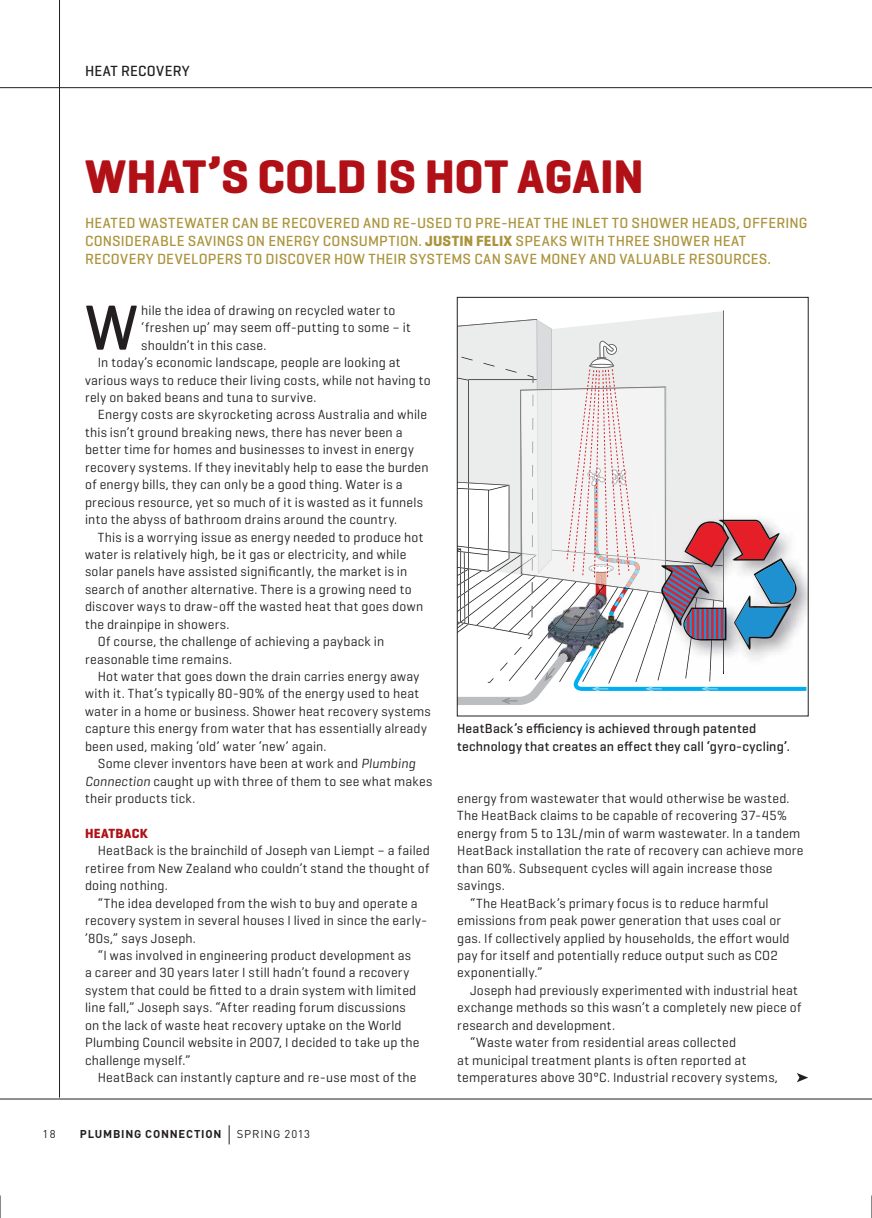
<style>
.page{position:relative;width:872px;height:1218px;background:#fff}
.page>*{position:absolute;margin:0;border:0;box-sizing:border-box;transform-origin:0 0}
.t1{font:500 64.8px "Geogrotesque";color:#231f20}
.t2{font:700 48px "Geogrotesque";color:#b01016}
.t3{font:500 15px/18px "Geogrotesque";letter-spacing:.015em;color:#ab943c}
.t4{font:500 15px "Geogrotesque";letter-spacing:.02em;color:#231f20}
.t5{font:13.5px/17.4px "Geogrotesque";letter-spacing:.02em;color:#231f20}
.t6{font:500 13.5px/17.4px "Geogrotesque";letter-spacing:.02em;color:#231f20}
.t7{font:700 13.5px "Geogrotesque";letter-spacing:.02em;color:#b01016}
.t8{font:700 11.25px "DIN Pro";letter-spacing:.07em;color:#231f20}
.t9{font:11.25px "DIN Pro";letter-spacing:.07em;color:#231f20}
.s1{font-weight:700}
.s2{font-style:italic}
</style>
<div class="page">
<svg style="left:229px;top:1125px;width:1px;height:19px"></svg>
<hr style="left:59px;top:0;width:1px;height:1097px;background:#231f20">
<svg style="left:797px;top:1073px;width:11px;height:9px"></svg>
<hr style="left:0;top:87px;width:872px;height:1px;background:#231f20">
<hr style="left:0;top:1098px;width:872px;height:1px;background:#231f20">
<svg style="left:459px;top:310px;width:347px;height:395px"></svg>
<div style="left:457px;top:297px;width:351px;height:419px;border:1px solid #231f20"></div>
<svg style="left:0;top:1195px;width:1px;height:22px"></svg>
<svg style="left:871px;top:1195px;width:1px;height:22px"></svg>
<p class="t4" style="left:85px;top:64px;width:106px">HEAT RECOVERY</p>
<h2 class="t2" style="left:85px;top:148px;width:560px">WHAT’S COLD IS HOT AGAIN</h2>
<p class="t3" style="left:85px;top:214px;width:724px">HEATED WASTEWATER CAN BE RECOVERED AND RE-USED TO PRE-HEAT THE INLET TO SHOWER HEADS, OFFERING<br>CONSIDERABLE SAVINGS ON ENERGY CONSUMPTION. <span class="s1">JUSTIN FELIX</span> SPEAKS WITH THREE SHOWER HEAT<br>RECOVERY DEVELOPERS TO DISCOVER HOW THEIR SYSTEMS CAN SAVE MONEY AND VALUABLE RESOURCES.</p>
<h1 class="t1" style="left:85px;top:298px;width:54px">W</h1>
<p class="t5" style="left:141px;top:302px;width:256px">hile the idea of drawing on recycled water to</p>
<p class="t5" style="left:141px;top:320px;width:271px">‘freshen up’ may seem off-putting to some – it</p>
<p class="t5" style="left:141px;top:337px;width:127px">shouldn’t in this case.</p>
<p class="t5" style="left:98px;top:354px;width:304px">In today’s economic landscape, people are looking at</p>
<p class="t5" style="left:85px;top:372px;width:347px">various ways to reduce their living costs, while not having to</p>
<p class="t5" style="left:85px;top:389px;width:233px">rely on baked beans and tuna to survive.</p>
<p class="t5" style="left:98px;top:407px;width:331px">Energy costs are skyrocketing across Australia and while</p>
<p class="t5" style="left:85px;top:424px;width:319px">this isn’t ground breaking news, there has never been a</p>
<p class="t5" style="left:85px;top:442px;width:330px">better time for homes and businesses to invest in energy</p>
<p class="t5" style="left:85px;top:459px;width:345px">recovery systems. If they inevitably help to ease the burden</p>
<p class="t5" style="left:85px;top:476px;width:319px">of energy bills, they can only be a good thing. Water is a</p>
<p class="t5" style="left:85px;top:494px;width:339px">precious resource, yet so much of it is wasted as it funnels</p>
<p class="t5" style="left:85px;top:511px;width:314px">into the abyss of bathroom drains around the country.</p>
<p class="t5" style="left:98px;top:529px;width:327px">This is a worrying issue as energy needed to produce hot</p>
<p class="t5" style="left:85px;top:546px;width:323px">water is relatively high, be it gas or electricity, and while</p>
<p class="t5" style="left:85px;top:564px;width:324px">solar panels have assisted significantly, the market is in</p>
<p class="t5" style="left:85px;top:581px;width:328px">search of another alternative. There is a growing need to</p>
<p class="t5" style="left:85px;top:598px;width:339px">discover ways to draw-off the wasted heat that goes down</p>
<p class="t5" style="left:85px;top:616px;width:146px">the drainpipe in showers.</p>
<p class="t5" style="left:98px;top:633px;width:288px">Of course, the challenge of achieving a payback in</p>
<p class="t5" style="left:85px;top:651px;width:148px">reasonable time remains.</p>
<p class="t5" style="left:98px;top:668px;width:323px">Hot water that goes down the drain carries energy away</p>
<p class="t5" style="left:85px;top:686px;width:336px">with it. That’s typically 80-90% of the energy used to heat</p>
<p class="t5" style="left:85px;top:703px;width:347px">water in a home or business. Shower heat recovery systems</p>
<p class="t5" style="left:85px;top:720px;width:343px">capture this energy from water that has essentially already</p>
<p class="t5" style="left:85px;top:738px;width:243px">been used, making ‘old’ water ‘new’ again.</p>
<p class="t5" style="left:98px;top:755px;width:319px">Some clever inventors have been at work and <span class="s2">Plumbing</span></p>
<p class="t5" style="left:85px;top:773px;width:349px"><span class="s2">Connection</span> caught up with three of them to see what makes</p>
<p class="t5" style="left:85px;top:790px;width:112px">their products tick.</p>
<p class="t7" style="left:85px;top:825px;width:64px">HEATBACK</p>
<p class="t5" style="left:85px;top:842px;width:346px;text-align:justify;text-indent:13px">HeatBack is the brainchild of Joseph van Liempt – a failed retiree from New Zealand who couldn’t stand the thought of doing nothing.</p>
<p class="t5" style="left:85px;top:895px;width:344px;text-indent:13px">“The idea developed from the wish to buy and operate a recovery system in several houses I lived in since the early-’80s,” says Joseph.</p>
<p class="t5" style="left:85px;top:947px;width:336px;text-indent:13px">“I was involved in engineering product development as a career and 30 years later I still hadn’t found a recovery system that could be fitted to a drain system with limited line fall,” Joseph says. “After reading forum discussions on the lack of waste heat recovery uptake on the World Plumbing Council website in 2007, I decided to take up the challenge myself.”</p>
<p class="t5" style="left:98px;top:1069px;width:320px">HeatBack can instantly capture and re-use most of the</p>
<p class="t9" style="left:42px;top:1129px;width:15px">18</p>
<p class="t8" style="left:80px;top:1129px;width:143px">PLUMBING CONNECTION</p>
<p class="t9" style="left:237px;top:1129px;width:75px">SPRING 2013</p>
<p class="t6" style="left:457px;top:721px;width:334px">HeatBack’s efficiency is achieved through patented technology that creates an effect they call ‘gyro-cycling’.</p>
<p class="t5" style="left:457px;top:790px;width:334px">energy from wastewater that would otherwise be wasted.</p>
<p class="t5" style="left:457px;top:808px;width:331px">The HeatBack claims to be capable of recovering 37-45%</p>
<p class="t5" style="left:457px;top:825px;width:345px">energy from 5 to 13L/min of warm wastewater. In a tandem</p>
<p class="t5" style="left:457px;top:842px;width:348px">HeatBack installation the rate of recovery can achieve more</p>
<p class="t5" style="left:457px;top:860px;width:317px">than 60%. Subsequent cycles will again increase those</p>
<p class="t5" style="left:457px;top:877px;width:49px">savings.</p>
<p class="t5" style="left:470px;top:895px;width:300px">“The HeatBack’s primary focus is to reduce harmful</p>
<p class="t5" style="left:457px;top:912px;width:325px">emissions from peak power generation that uses coal or</p>
<p class="t5" style="left:457px;top:930px;width:334px">gas. If collectively applied by households, the effort would</p>
<p class="t5" style="left:457px;top:947px;width:322px">pay for itself and potentially reduce output such as CO2</p>
<p class="t5" style="left:457px;top:964px;width:87px">exponentially.”</p>
<p class="t5" style="left:470px;top:982px;width:329px">Joseph had previously experimented with industrial heat</p>
<p class="t5" style="left:457px;top:999px;width:346px">exchange methods so this wasn’t a completely new piece of</p>
<p class="t5" style="left:457px;top:1017px;width:159px">research and development.</p>
<p class="t5" style="left:470px;top:1034px;width:267px">“Waste water from residential areas collected</p>
<p class="t5" style="left:457px;top:1052px;width:291px">at municipal treatment plants is often reported at</p>
<p class="t5" style="left:457px;top:1069px;width:322px">temperatures above 30°C. Industrial recovery systems,</p>
</div>
